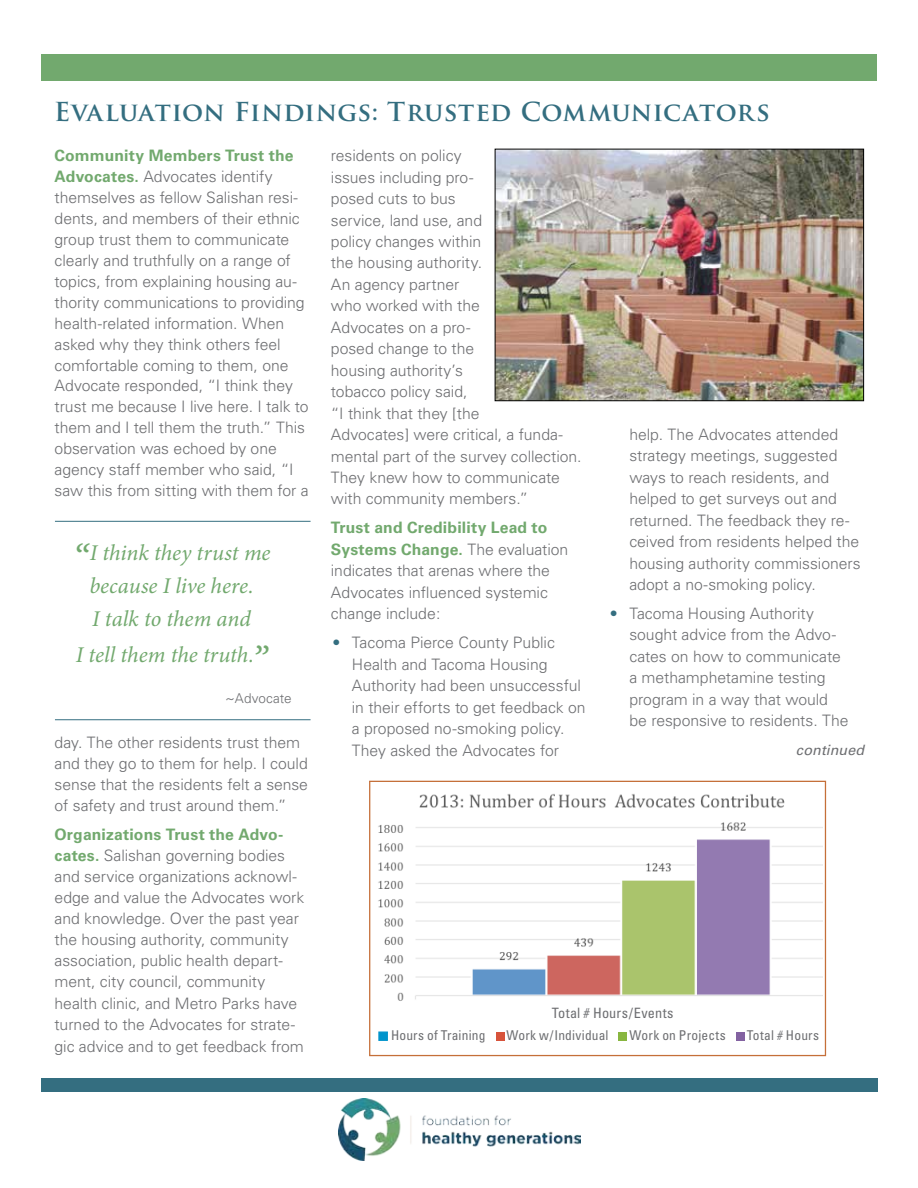
<style>
.page{position:relative;width:918px;height:1188px;background:#fff}
.page>*{position:absolute;margin:0;border:0;box-sizing:border-box;transform-origin:0 0}
.t1{font:700 25.5px "Trajan Pro";letter-spacing:.01em;color:#346e80}
.t2{font:italic 22.5px/33px "Minion Pro";letter-spacing:-.005em;color:#72a96e;text-align:center}
.t3{font:300 15.75px/21.5px "Univers";letter-spacing:-.005em;color:#6d6e71}
.t4{font:condensed 14.25px "Univers";letter-spacing:.01em;color:#6d6e71}
.t5{font:italic 14.25px "Univers";letter-spacing:.005em;color:#6d6e71}
.t6{font:condensed 13.5px "Univers";letter-spacing:.015em;color:#6d6e71}
.t7{font:300 13.5px "Univers";letter-spacing:.01em;color:#6d6e71}
.s1{font-weight:700;color:#72a96e}
.s2{font-weight:500;font-size:39px}
.s3{font-size:15px}
.s4{color:#346e80}
</style>
<div class="page">
<div style="left:369px;top:781px;width:457px;height:275px;border:1px solid #c56f39"></div>
<div style="left:41px;top:54px;width:835px;height:27px;background:#72a96e"></div>
<div style="left:41px;top:1078px;width:837px;height:14px;background:#346e80"></div>
<img style="left:378px;top:794px;width:445px;height:207px">
<hr style="left:55px;top:521px;width:256px;height:1px;background:#346e80">
<hr style="left:55px;top:719px;width:256px;height:1px;background:#346e80">
<img style="left:497px;top:151px;width:365px;height:248px">
<div style="left:495px;top:149px;width:369px;height:252px;border:1px solid #000"></div>
<div style="left:378px;top:1032px;width:10px;height:9px;background:#0094cc;border:1px solid #0094cc"></div>
<div style="left:496px;top:1032px;width:8px;height:8px;background:#d7533b"></div>
<div style="left:618px;top:1032px;width:8px;height:8px;background:#88b640"></div>
<div style="left:736px;top:1032px;width:9px;height:8px;background:#8362a1"></div>
<img style="left:338px;top:1099px;width:243px;height:61px">
<h1 class="t1" style="left:54px;top:96px;width:717px">Evaluation Findings: Trusted Communicators</h1>
<p class="t3" style="left:55px;top:144px;width:256px;line-height:21px"><span class="s1">Community Members Trust the Advocates.</span> Advocates identify themselves as fellow Salishan resi&shy;dents, and members of their ethnic group trust them to communicate clearly and truthfully on a range of topics, from explaining housing au&shy;thority communications to providing health-related information. When asked why they think others feel comfortable coming to them, one Advocate responded, “I think they trust me because I live here. I talk to them and I tell them the truth.” This observation was echoed by one agency staff member who said, “I saw this from sitting with them for a</p>
<h2 class="t2" style="left:72px;top:536px;width:200px"><span class="s2">“</span>I think they trust me because I live here.<br>I talk to them and</h2>
<h2 class="t2" style="left:76px;top:638px;width:193px">I tell them the truth.<span class="s2">”</span></h2>
<p class="t7" style="left:225px;top:690px;width:68px"><span class="s3">~</span>Advocate</p>
<p class="t3" style="left:55px;top:732px;width:255px;line-height:21px">day. The other residents trust them and they go to them for help. I could sense that the residents felt a sense of safety and trust around them.”</p>
<p class="t3" style="left:55px;top:824px;width:251px"><span class="s1">Organizations Trust the Advo&shy;cates.</span> Salishan governing bodies and service organizations acknowl&shy;edge and value the Advocates work and knowledge. Over the past year the housing authority, community association, public health depart&shy;ment, city council, community health clinic, and Metro Parks have turned to the Advocates for strate&shy;gic advice and to get feedback from</p>
<p class="t3" style="left:331px;top:145px;width:252px">residents on policy<br>issues including pro-<br>posed cuts to bus<br>service, land use, and<br>policy changes within<br>the housing authority.<br>An agency partner<br>who worked with the<br>Advocates on a pro-<br>posed change to the<br>housing authority’s<br>tobacco policy said,<br>“I think that they [the<br>Advocates] were critical, a funda&shy;mental part of the survey collection.<br>They knew how to communicate with community members.”</p>
<p class="t3" style="left:331px;top:517px;width:239px"><span class="s1">Trust and Credibility Lead to<br>Systems Change.</span> The evaluation indicates that arenas where the<br>Advocates influenced systemic change include:</p>
<p class="t3" style="left:352px;top:632px;width:235px;text-indent:-19px"><span class="s4">•</span> Tacoma Pierce County Public<br>Health and Tacoma Housing<br>Authority had been unsuccessful in their efforts to get feedback on a proposed no-smoking policy.<br>They asked the Advocates for</p>
<p class="t3" style="left:629px;top:424px;width:233px">help. The Advocates attended strategy meetings, suggested ways to reach residents, and helped to get surveys out and returned. The feedback they re&shy;ceived from residents helped the housing authority commissioners adopt a no-smoking policy.</p>
<p class="t3" style="left:629px;top:603px;width:221px;text-indent:-19px"><span class="s4">•</span> Tacoma Housing Authority sought advice from the Advo&shy;cates on how to communicate a methamphetamine testing program in a way that would be responsive to residents. The</p>
<p class="t5" style="left:796px;top:741px;width:70px">continued</p>
<p class="t4" style="left:552px;top:1003px;width:123px">Total # Hours/Events</p>
<p class="t6" style="left:391px;top:1027px;width:96px">Hours of Training</p>
<p class="t6" style="left:506px;top:1027px;width:104px">Work w/Individual</p>
<p class="t6" style="left:630px;top:1027px;width:98px">Work on Projects</p>
<p class="t6" style="left:747px;top:1027px;width:74px">Total # Hours</p>
</div>
